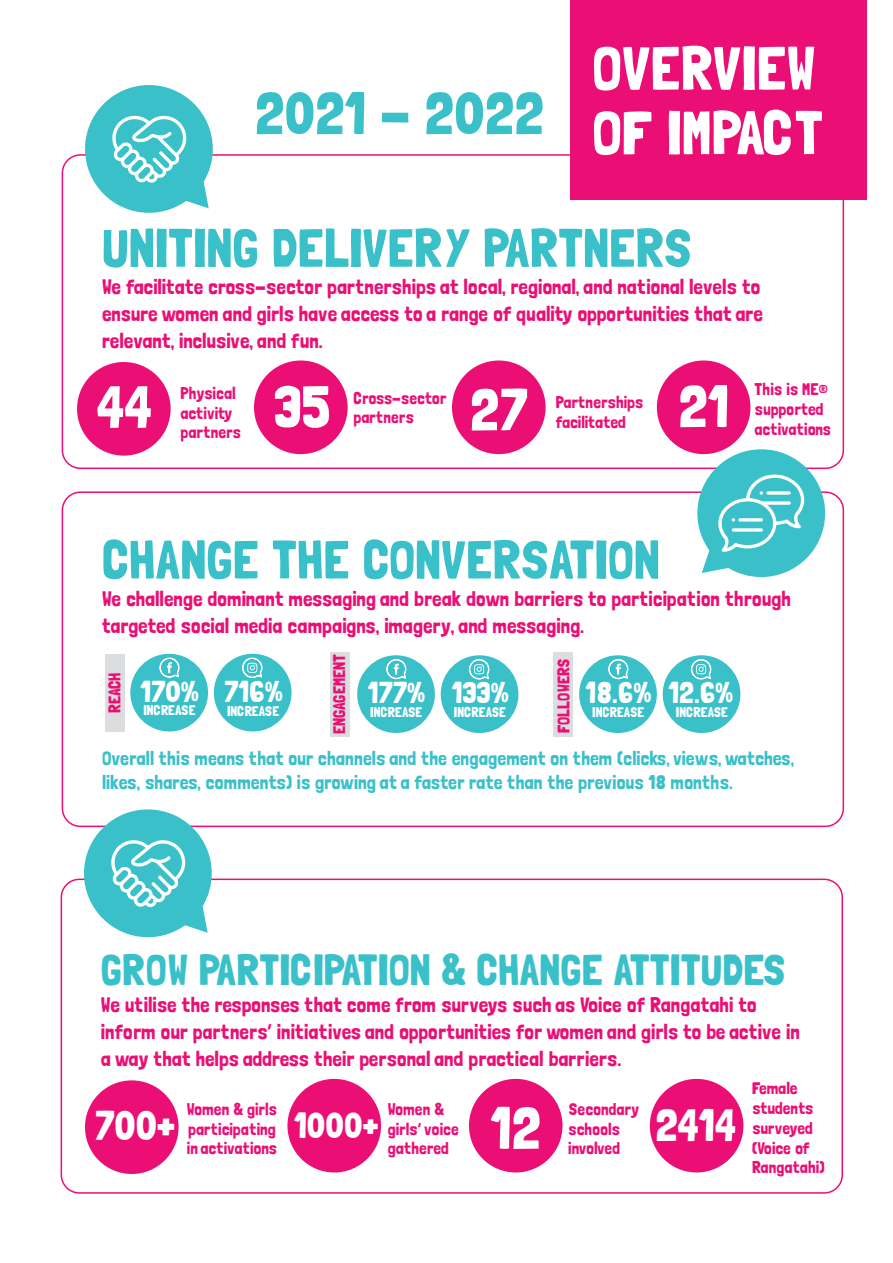
<style>
.page{position:relative;width:893px;height:1263px;background:#fff}
.page>*{position:absolute;margin:0;border:0;box-sizing:border-box;transform-origin:0 0}
.t1{font:61.5px/64.5px "Londrina Solid";color:#fff}
.t2{font:59.25px "Londrina Solid";color:#3ac0c9}
.t3{font:58.95px "Londrina Solid";color:#fff}
.t4{font:54px "Londrina Solid";color:#3ac0c9}
.t5{font:45px "Londrina Solid";color:#fff}
.t6{font:43.5px "Londrina Solid";color:#3ac0c9}
.t7{font:41.25px "Londrina Solid";color:#fff}
.t8{font:36px "Londrina Solid";color:#fff}
.t9{font:29.85px "Londrina Solid";color:#fff}
.t10{font:21px/27px "Londrina Solid";color:#eb0f75}
.t11{font:19.5px/24px "Londrina Solid";color:#3ac0c9}
.t12{font:16.95px/19.8px "Londrina Solid";color:#eb0f75}
.t13{font:14.1px "Londrina Solid";color:#fff}
</style>
<div class="page">
<div style="left:105px;top:654px;width:20px;height:77px;background:#dcdddf"></div>
<div style="left:330px;top:652px;width:20px;height:84px;background:#dcdddf"></div>
<div style="left:554px;top:652px;width:19px;height:84px;background:#dcdddf"></div>
<div style="left:62px;top:491px;width:782px;height:336px;border:2px solid #eb0f75;border-radius:18px"></div>
<svg style="left:85px;top:85px;width:128px;height:128px"></svg>
<div style="left:77px;top:362px;width:94px;height:94px;background:#eb0f75;border-radius:50%"></div>
<div style="left:254px;top:360px;width:94px;height:94px;background:#eb0f75;border-radius:50%"></div>
<div style="left:452px;top:360px;width:94px;height:94px;background:#eb0f75;border-radius:50%"></div>
<div style="left:657px;top:360px;width:93px;height:94px;background:#eb0f75;border-radius:50%"></div>
<div style="left:570px;top:0;width:297px;height:200px;background:#eb0f75"></div>
<svg style="left:697px;top:449px;width:128px;height:128px"></svg>
<div style="left:61px;top:878px;width:782px;height:316px;border:2px solid #eb0f75;border-radius:18px"></div>
<svg style="left:84px;top:809px;width:128px;height:128px"></svg>
<div style="left:85px;top:1080px;width:94px;height:94px;background:#eb0f75;border-radius:50%"></div>
<div style="left:287px;top:1079px;width:94px;height:93px;background:#eb0f75;border-radius:50%"></div>
<div style="left:469px;top:1079px;width:94px;height:93px;background:#eb0f75;border-radius:50%"></div>
<div style="left:650px;top:1079px;width:93px;height:93px;background:#eb0f75;border-radius:50%"></div>
<div style="left:130px;top:654px;width:78px;height:77px;background:#3ac0c9;border-radius:50%"></div>
<svg style="left:160px;top:658px;width:19px;height:19px"></svg>
<div style="left:214px;top:654px;width:78px;height:77px;background:#3ac0c9;border-radius:50%"></div>
<svg style="left:242px;top:658px;width:20px;height:20px"></svg>
<div style="left:357px;top:655px;width:78px;height:78px;background:#3ac0c9;border-radius:50%"></div>
<svg style="left:386px;top:659px;width:20px;height:20px"></svg>
<div style="left:441px;top:655px;width:77px;height:78px;background:#3ac0c9;border-radius:50%"></div>
<svg style="left:469px;top:659px;width:20px;height:20px"></svg>
<div style="left:579px;top:655px;width:78px;height:78px;background:#3ac0c9;border-radius:50%"></div>
<svg style="left:608px;top:659px;width:20px;height:20px"></svg>
<div style="left:663px;top:655px;width:77px;height:78px;background:#3ac0c9;border-radius:50%"></div>
<svg style="left:691px;top:659px;width:20px;height:20px"></svg>
<p class="t2" style="left:255px;top:79px;width:291px">2021 - 2022</p>
<p class="t1" style="left:592px;top:35px;width:232px">OVERVIEW<br>OF IMPACT</p>
<p class="t4" style="left:102px;top:216px;width:591px">UNITING DELIVERY PARTNERS</p>
<p class="t10" style="left:102px;top:273px;width:662px">We facilitate cross-sector partnerships at local, regional, and national levels to ensure women and girls have access to a range of quality opportunities that are relevant, inclusive, and fun.</p>
<p class="t3" style="left:97px;top:372px;width:57px">44</p>
<p class="t12" style="left:181px;top:383px;width:57px">Physical activity</p>
<p class="t12" style="left:181px;top:422px;width:62px">partners</p>
<p class="t3" style="left:274px;top:372px;width:59px">35</p>
<p class="t12" style="left:353px;top:387px;width:94px">Cross-sector</p>
<p class="t12" style="left:353px;top:407px;width:62px">partners</p>
<p class="t3" style="left:470px;top:375px;width:59px">27</p>
<p class="t12" style="left:556px;top:392px;width:89px">Partnerships</p>
<p class="t12" style="left:556px;top:412px;width:72px">facilitated</p>
<p class="t3" style="left:678px;top:372px;width:52px">21</p>
<p class="t12" style="left:755px;top:379px;width:75px">This is ME® supported</p>
<p class="t12" style="left:755px;top:419px;width:78px">activations</p>
<p class="t4" style="left:102px;top:528px;width:559px">CHANGE THE CONVERSATION</p>
<p class="t10" style="left:102px;top:584px;width:690px">We challenge dominant messaging and break down barriers to participation through targeted social media campaigns, imagery, and messaging.</p>
<p class="t12" style="left:104px;top:713px;width:42px;rotate:-90deg">REACH</p>
<p class="t9" style="left:140px;top:674px;width:60px">170%</p>
<p class="t13" style="left:143px;top:702px;width:54px">INCREASE</p>
<p class="t9" style="left:224px;top:674px;width:60px">716%</p>
<p class="t13" style="left:227px;top:702px;width:54px">INCREASE</p>
<p class="t12" style="left:329px;top:734px;width:82px;rotate:-90deg">ENGAGEMENT</p>
<p class="t12" style="left:554px;top:733px;width:76px;rotate:-90deg">FOLLOWERS</p>
<p class="t9" style="left:452px;top:675px;width:59px">133%</p>
<p class="t13" style="left:454px;top:704px;width:54px">INCREASE</p>
<p class="t9" style="left:368px;top:675px;width:59px">177%</p>
<p class="t13" style="left:370px;top:703px;width:54px">INCREASE</p>
<p class="t9" style="left:585px;top:675px;width:68px">18.6%</p>
<p class="t13" style="left:592px;top:703px;width:54px">INCREASE</p>
<p class="t9" style="left:668px;top:675px;width:67px">12.6%</p>
<p class="t13" style="left:676px;top:704px;width:54px">INCREASE</p>
<p class="t11" style="left:102px;top:746px;width:693px">Overall this means that our channels and the engagement on them (clicks, views, watches, likes, shares, comments) is growing at a faster rate than the previous 18 months.</p>
<p class="t6" style="left:101px;top:944px;width:686px">GROW PARTICIPATION &amp; CHANGE ATTITUDES</p>
<p class="t10" style="left:101px;top:991px;width:700px">We utilise the responses that come from surveys such as Voice of Rangatahi to inform our partners’ initiatives and opportunities for women and girls to be active in a way that helps address their personal and practical barriers.</p>
<p class="t7" style="left:95px;top:1102px;width:82px">700+</p>
<p class="t12" style="left:388px;top:1099px;width:72px">Women &amp; girls’ voice gathered</p>
<p class="t12" style="left:187px;top:1099px;width:92px;text-align:justify">Women &amp; girls participating in activations</p>
<p class="t8" style="left:294px;top:1104px;width:86px">1000+</p>
<p class="t12" style="left:568px;top:1099px;width:72px">Secondary schools</p>
<p class="t3" style="left:490px;top:1093px;width:52px">12</p>
<p class="t12" style="left:568px;top:1138px;width:53px">involved</p>
<p class="t5" style="left:655px;top:1099px;width:82px">2414</p>
<p class="t12" style="left:752px;top:1078px;width:74px">Female students surveyed (Voice of<br>Rangatahi)</p>
</div>
